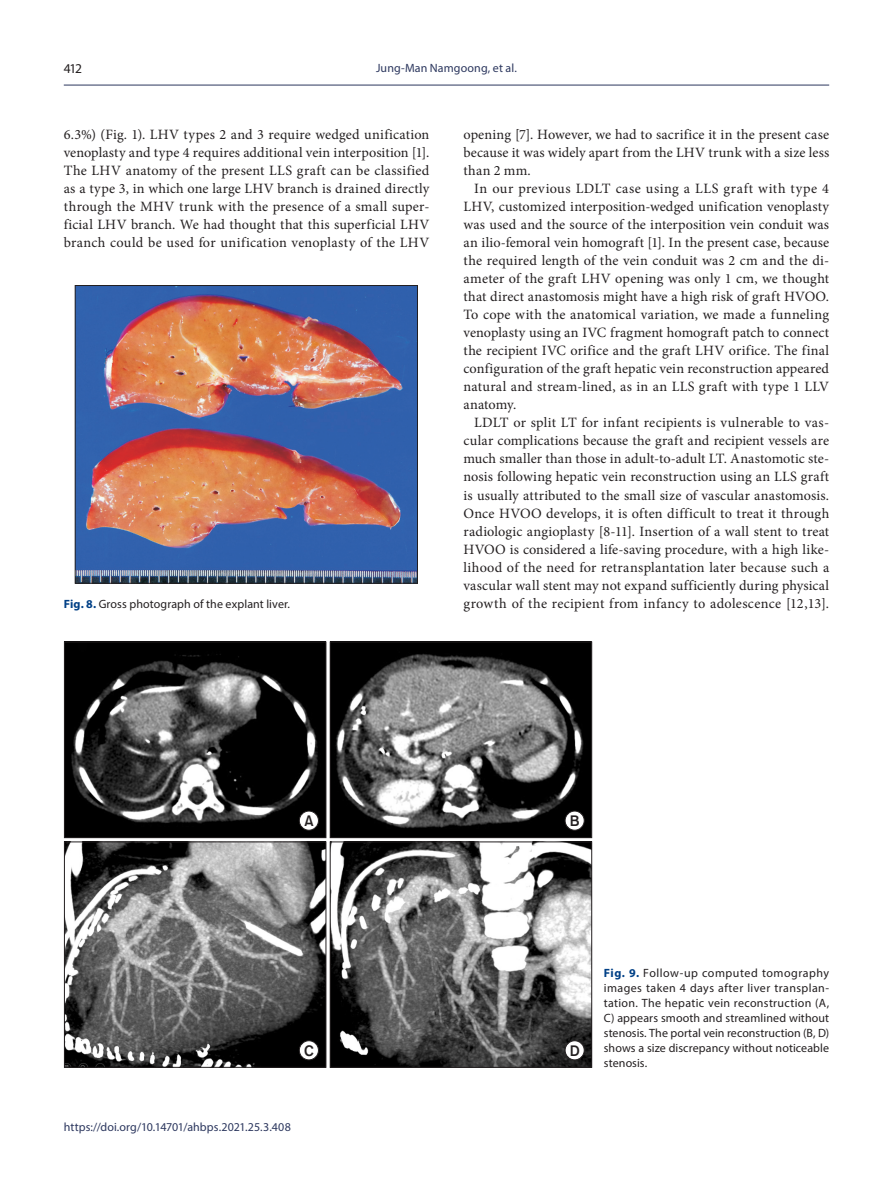
<style>
.page{position:relative;width:893px;height:1191px;background:#fff}
.page>*{position:absolute;margin:0;border:0;box-sizing:border-box;transform-origin:0 0}
.t1{font:15px "Gothic 725 BT Bold A";color:#231f20}
.본문{font:14.25px/18px "Minion Pro";letter-spacing:.015em;color:#231f20;text-align:justify}
.t2{font:13.5px "Myriad Pro";color:#231f20}
.그림설명{font:12px/15px "Myriad Pro";letter-spacing:.005em;color:#231f20;text-align:justify}
.t3{font:12px "Myriad Pro";letter-spacing:.005em;color:#2c375e}
.s1{font-weight:700;color:#014086}
</style>
<div class="page">
<hr style="left:64px;top:85px;width:765px;height:1px;background:#2c375e">
<img style="left:77px;top:287px;width:339px;height:294px">
<div style="left:75px;top:285px;width:343px;height:298px;border:1px solid #231f20"></div>
<svg style="left:64px;top:641px;width:528px;height:426px;background:#5f5f5f"></svg>
<p class="t2" style="left:64px;top:60px;width:20px">412</p>
<p class="t3" style="left:376px;top:61px;width:142px">Jung-Man Namgoong, et al.</p>
<p class="본문" style="left:64px;top:126px;width:367px">6.3%) (Fig. 1). LHV types 2 and 3 require wedged unification venoplasty and type 4 requires additional vein interposition [1].<br>The LHV anatomy of the present LLS graft can be classified as a type 3, in which one large LHV branch is drained directly through the MHV trunk with the presence of a small super&shy;ficial LHV branch. We had thought that this superficial LHV branch could be used for unification venoplasty of the LHV</p>
<p class="본문" style="left:463px;top:126px;width:367px">opening [7]. However, we had to sacrifice it in the present case because it was widely apart from the LHV trunk with a size less than 2 mm.</p>
<p class="본문" style="left:463px;top:180px;width:367px;text-indent:11px">In our previous LDLT case using a LLS graft with type 4<br>LHV, customized interposition-wedged unification venoplasty was used and the source of the interposition vein conduit was an ilio-femoral vein homograft [1]. In the present case, because the required length of the vein conduit was 2 cm and the di&shy;ameter of the graft LHV opening was only 1 cm, we thought that direct anastomosis might have a high risk of graft HVOO.<br>To cope with the anatomical variation, we made a funneling venoplasty using an IVC fragment homograft patch to connect the recipient IVC orifice and the graft LHV orifice. The final configuration of the graft hepatic vein reconstruction appeared natural and stream-lined, as in an LLS graft with type 1 LLV anatomy.</p>
<p class="본문" style="left:463px;top:414px;width:367px;text-indent:11px">LDLT or split LT for infant recipients is vulnerable to vas&shy;cular complications because the graft and recipient vessels are much smaller than those in adult-to-adult LT. Anastomotic ste&shy;nosis following hepatic vein reconstruction using an LLS graft is usually attributed to the small size of vascular anastomosis.<br>Once HVOO develops, it is often difficult to treat it through radiologic angioplasty [8-11]. Insertion of a wall stent to treat HVOO is considered a life-saving procedure, with a high like&shy;lihood of the need for retransplantation later because such a vascular wall stent may not expand sufficiently during physical</p>
<p class="그림설명" style="left:64px;top:596px;width:228px"><span class="s1">Fig. 8.</span> Gross photograph of the explant liver.</p>
<p class="본문" style="left:463px;top:594px;width:367px">growth of the recipient from infancy to adolescence [12,13].</p>
<p class="t1" style="left:304px;top:812px;width:11px">A</p>
<p class="t1" style="left:570px;top:812px;width:11px">B</p>
<p class="t1" style="left:304px;top:1041px;width:11px">C</p>
<p class="t1" style="left:570px;top:1041px;width:12px">D</p>
<p class="t3" style="left:64px;top:1119px;width:229px">https://doi.org/10.14701/ahbps.2021.25.3.408</p>
<p class="그림설명" style="left:604px;top:965px;width:227px"><span class="s1">Fig. 9.</span> Follow-up computed tomography images taken 4 days after liver transplan&shy;tation. The hepatic vein reconstruction (A, C) appears smooth and streamlined without stenosis. The portal vein reconstruction (B, D) shows a size discrepancy without noticeable stenosis.</p>
</div>
